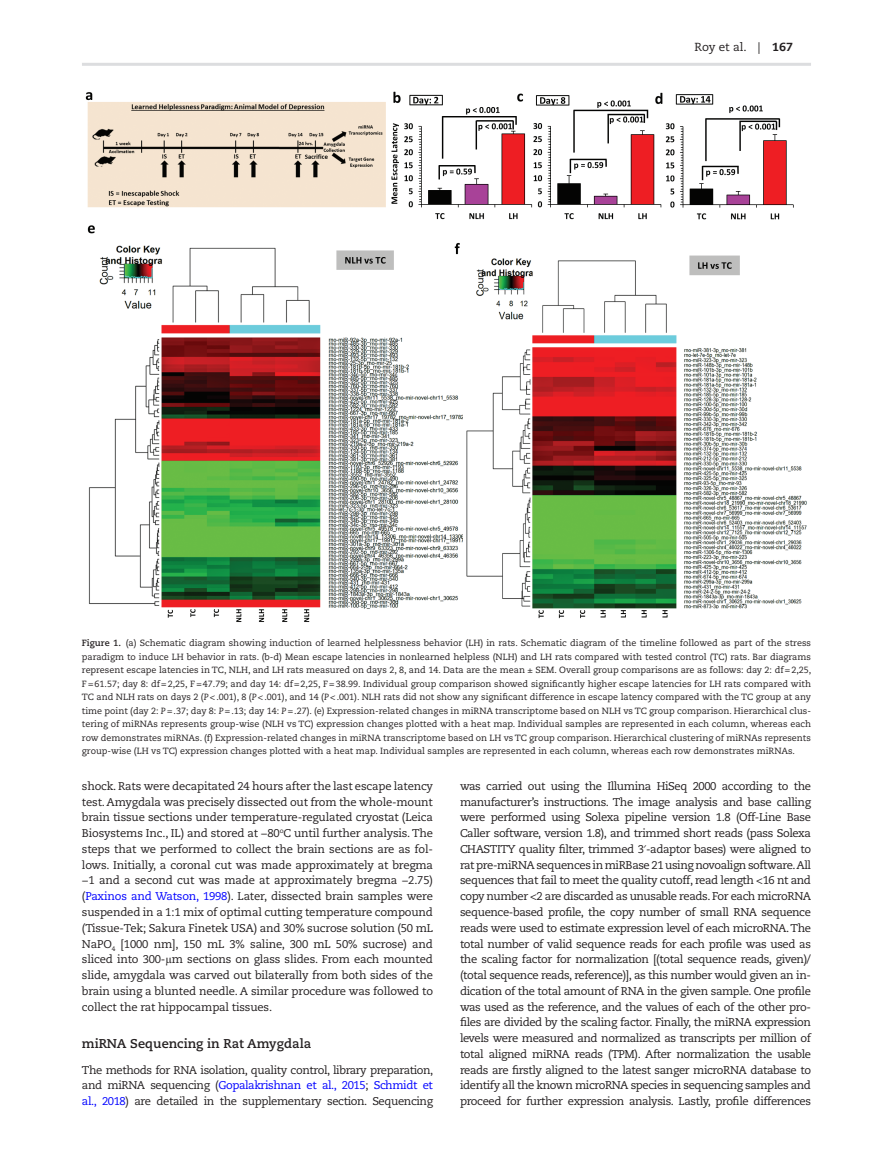
<style>
.page{position:relative;width:893px;height:1174px;background:#fff}
.page>*{position:absolute;margin:0;border:0;box-sizing:border-box;transform-origin:0 0}
.t1{font:700 12.75px "Caecilia LT Std";color:#231f20}
.t2{font:11.7px "Caecilia LT Std";color:#231f20}
.t3{font:11.25px/15.8px "Caecilia LT Std";letter-spacing:-.035em;color:#231f20;text-align:justify}
.t4{font:9px/13.5px "Caecilia LT Std";color:#231f20;text-align:justify}
.s1{font-weight:800}
.s2{font-weight:700}
.s3{font-style:italic}
.s4{color:#00f}
.s5{font-family:"Gandhari Unicode"}
</style>
<div class="page">
<hr style="left:82px;top:63px;width:729px;height:3px;background:#dcdddf">
<img style="left:86px;top:91px;width:721px;height:531px">
<p class="t2" style="left:694px;top:40px;width:100px">Roy et al. | <span class="s1">167</span></p>
<p class="t4" style="left:82px;top:636px;width:731px"><span class="s2">Figure 1.</span> (a) Schematic diagram showing induction of learned helplessness behavior (LH) in rats. Schematic diagram of the timeline followed as part of the stress paradigm to induce LH behavior in rats. (b-d) Mean escape latencies in nonlearned helpless (NLH) and LH rats compared with tested control (TC) rats. Bar diagrams represent escape latencies in TC, NLH, and LH rats measured on days 2, 8, and 14. Data are the mean ± SEM. Overall group comparisons are as follows: day 2: df=2,25, F=61.57; day 8: df=2,25, F=47.79; and day 14: df=2,25, F=38.99. Individual group comparison showed significantly higher escape latencies for LH rats compared with TC and NLH rats on days 2 (<span class="s3">P</span>&lt;.001), 8 (<span class="s3">P</span>&lt;.001), and 14 (<span class="s3">P</span>&lt;.001). NLH rats did not show any significant difference in escape latency compared with the TC group at any time point (day 2: <span class="s3">P</span>=.37; day 8: <span class="s3">P</span>=.13; day 14: <span class="s3">P</span>=.27). (e) Expression-related changes in miRNA transcriptome based on NLH vs TC group comparison. Hierarchical clus&shy;tering of miRNAs represents group-wise (NLH vs TC) expression changes plotted with a heat map. Individual samples are represented in each column, whereas each row demonstrates miRNAs. (f) Expression-related changes in miRNA transcriptome based on LH vs TC group comparison. Hierarchical clustering of miRNAs represents group-wise (LH vs TC) expression changes plotted with a heat map. Individual samples are represented in each column, whereas each row demonstrates miRNAs.</p>
<p class="t3" style="left:82px;top:778px;width:353px">shock. Rats were decapitated 24 hours after the last escape latency test. Amygdala was precisely dissected out from the whole-mount brain tissue sections under temperature-regulated cryostat (Leica Biosystems Inc., IL) and stored at −80<sup>o</sup>C until further analysis. The steps that we performed to collect the brain sections are as fol&shy;lows. Initially, a coronal cut was made approximately at bregma −1 and a second cut was made at approximately bregma −2.75) (<span class="s4">Paxinos and Watson, 1998</span>). Later, dissected brain samples were suspended in a 1:1 mix of optimal cutting temperature compound (Tissue-Tek; Sakura Finetek USA) and 30% sucrose solution (50 mL NaPO<sub>4</sub> [1000 nm], 150 mL 3% saline, 300 mL 50% sucrose) and sliced into 300-<span class="s5">μ</span>m sections on glass slides. From each mounted slide, amygdala was carved out bilaterally from both sides of the brain using a blunted needle. A similar procedure was followed to collect the rat hippocampal tissues.</p>
<p class="t1" style="left:82px;top:1036px;width:231px">miRNA Sequencing in Rat Amygdala</p>
<p class="t3" style="left:82px;top:1062px;width:353px">The methods for RNA isolation, quality control, library preparation, and miRNA sequencing (<span class="s4">Gopalakrishnan et al., 2015</span>; <span class="s4">Schmidt et al., 2018</span>) are detailed in the supplementary section. Sequencing</p>
<p class="t3" style="left:460px;top:778px;width:353px">was carried out using the Illumina HiSeq 2000 according to the manufacturer’s instructions. The image analysis and base calling were performed using Solexa pipeline version 1.8 (Off-Line Base Caller software, version 1.8), and trimmed short reads (pass Solexa CHASTITY quality filter, trimmed 3<span class="s5">′</span>-adaptor bases) were aligned to rat pre-miRNA sequences in miRBase 21 using novoalign software. All sequences that fail to meet the quality cutoff, read length &lt;16 nt and copy number &lt;2 are discarded as unusable reads. For each microRNA sequence-based profile, the copy number of small RNA sequence reads were used to estimate expression level of each microRNA. The total number of valid sequence reads for each profile was used as the scaling factor for normalization [(total sequence reads, given)/ (total sequence reads, reference)], as this number would given an in&shy;dication of the total amount of RNA in the given sample. One profile was used as the reference, and the values of each of the other pro&shy;files are divided by the scaling factor. Finally, the miRNA expression levels were measured and normalized as transcripts per million of total aligned miRNA reads (TPM). After normalization the usable reads are firstly aligned to the latest sanger microRNA database to identify all the known microRNA species in sequencing samples and proceed for further expression analysis. Lastly, profile differences</p>
</div>
